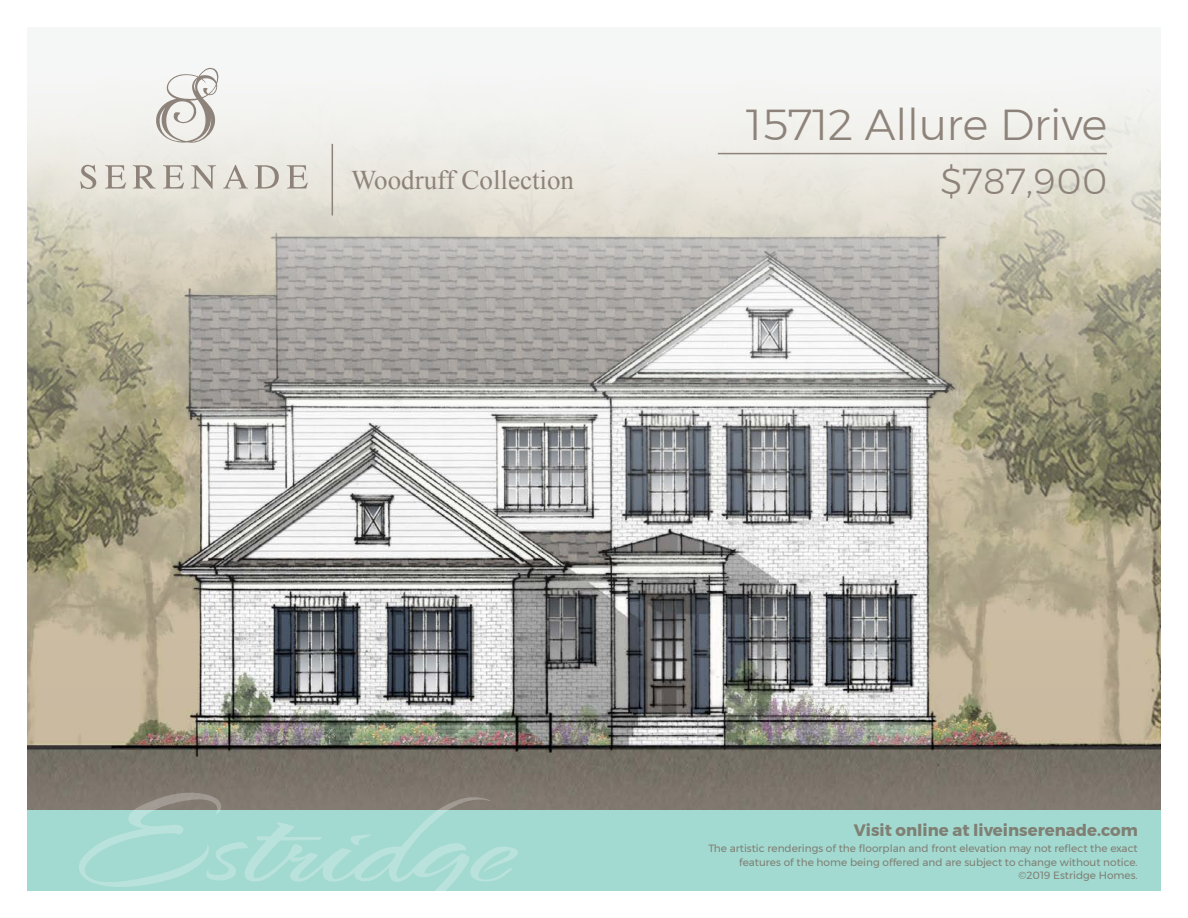
<style>
.page{position:relative;width:1188px;height:918px;background:#fff}
.page>*{position:absolute;margin:0;border:0;box-sizing:border-box;transform-origin:0 0}
.t1{font:300 43.2px "Montserrat";color:#8e837a}
.t2{font:300 36px "Montserrat";color:#8e837a}
.t3{font:27px "Times New Roman";color:#8e837a}
.t4{font:700 16.5px "Montserrat";color:#807f74}
.t5{font:10.5px "Montserrat";color:#807f74}
</style>
<div class="page">
<img style="left:27px;top:270px;width:1134px;height:540px">
<div style="left:27px;top:810px;width:1134px;height:81px;background:#a2d9d0"></div>
<svg style="left:27px;top:65px;width:1134px;height:205px"></svg>
<svg style="left:79px;top:793px;width:439px;height:98px"></svg>
<hr style="left:718px;top:153px;width:389px;height:1px;background:#8e837a">
<hr style="left:332px;top:144px;width:1px;height:72px;background:#8e837a">
<svg style="left:154px;top:66px;width:69px;height:77px"></svg>
<svg style="left:80px;top:165px;width:16px;height:24px"></svg>
<svg style="left:105px;top:165px;width:21px;height:24px"></svg>
<svg style="left:133px;top:165px;width:23px;height:24px"></svg>
<svg style="left:163px;top:165px;width:21px;height:24px"></svg>
<svg style="left:191px;top:165px;width:25px;height:24px"></svg>
<svg style="left:223px;top:165px;width:25px;height:24px"></svg>
<svg style="left:255px;top:165px;width:24px;height:24px"></svg>
<svg style="left:287px;top:165px;width:21px;height:24px"></svg>
<p class="t1" style="left:746px;top:92px;width:363px">15712 Allure Drive</p>
<p class="t3" style="left:351px;top:162px;width:225px">Woodruff Collection</p>
<p class="t2" style="left:941px;top:154px;width:168px">$787,900</p>
<p class="t4" style="left:854px;top:817px;width:285px">Visit online at liveinserenade.com</p>
<p class="t5" style="left:709px;top:840px;width:431px">The artistic renderings of the floorplan and front elevation may not reflect the exact</p>
<p class="t5" style="left:739px;top:854px;width:400px">features of the home being offered and are subject to change without notice.</p>
<p class="t5" style="left:1019px;top:867px;width:121px">©2019 Estridge Homes.</p>
</div>
